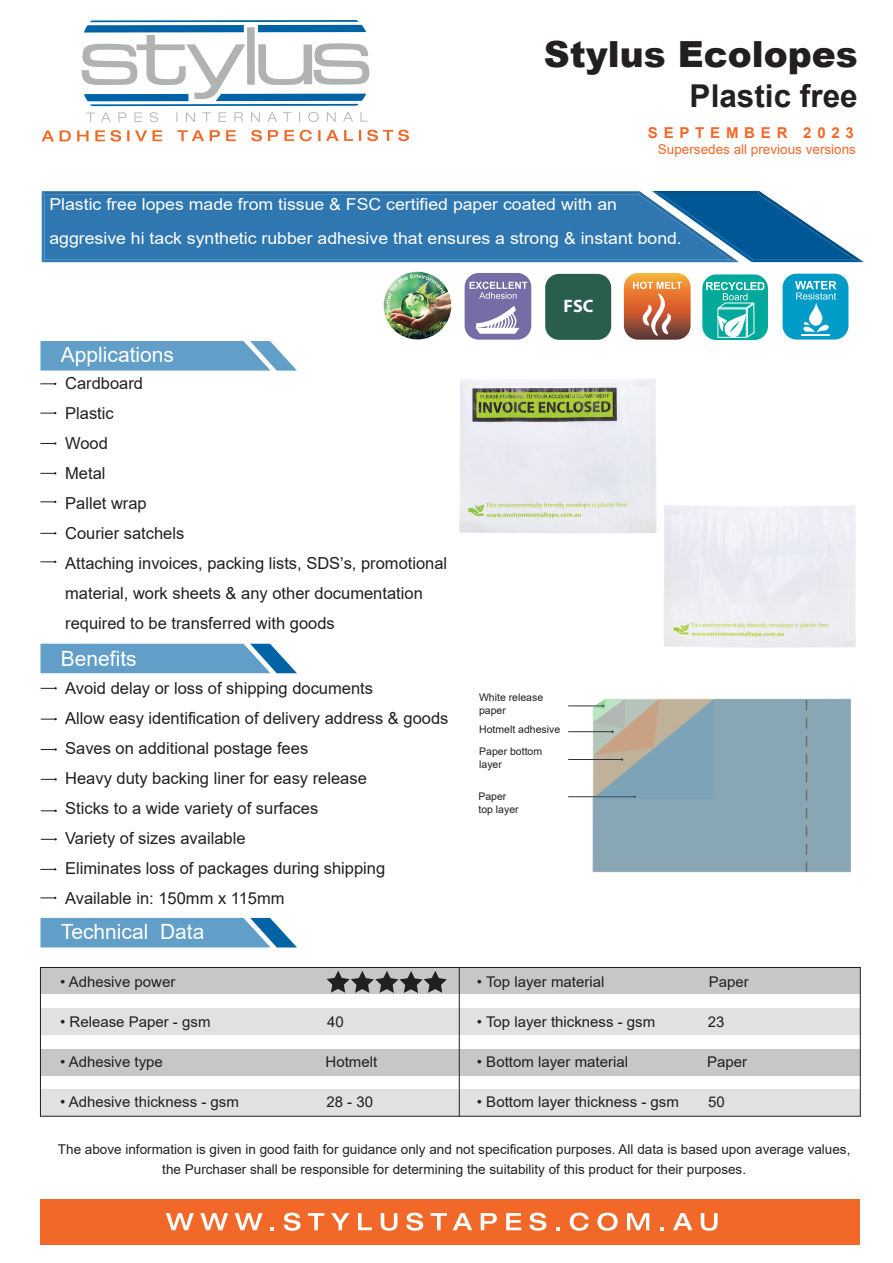
<style>
.page{position:relative;width:893px;height:1263px;background:#fff}
.page>*{position:absolute;margin:0;border:0;box-sizing:border-box;transform-origin:0 0}
.t1{font:900 36px "Arial";color:#231f20}
.t2{font:700 31.5px "Arial";color:#231f20}
.t3{font:21px "Arial";color:#fff}
.t4{font:700 18px "Myriad Pro";color:#fff}
.t5{font:16.5px/30px "Arial";color:#231f20}
.t6{font:16.5px/33.6px "Arial";color:#fff;scale:1.07 1}
.t7{font:700 15px "Arial";letter-spacing:.385em;color:#f26829}
.t8{font:14.85px "Arial";color:#231f20}
.t9{font:13.5px/19.5px "Arial";color:#231f20;text-align:center}
.t10{font:13.5px "Arial";color:#f26829}
.t11{font:10.5px/12.6px "Arial";color:#231f20}
</style>
<div class="page">
<svg style="left:41px;top:341px;width:256px;height:30px;background:#6fa6cd"></svg>
<svg style="left:41px;top:644px;width:256px;height:29px;background:#65a0c9"></svg>
<svg style="left:41px;top:918px;width:256px;height:29px;background:#65a0c9"></svg>
<div style="left:40px;top:967px;width:820px;height:27px;background:#c6c8c7"></div>
<div style="left:40px;top:1008px;width:820px;height:27px;background:#e0e1e0"></div>
<div style="left:40px;top:1049px;width:820px;height:27px;background:#c6c8c7"></div>
<div style="left:40px;top:1089px;width:820px;height:27px;background:#e0e1e0"></div>
<hr style="left:459px;top:968px;width:1px;height:148px;background:#231f20">
<div style="left:40px;top:967px;width:821px;height:149px;border:1px solid #231f20"></div>
<svg style="left:327px;top:971px;width:120px;height:22px"></svg>
<div style="left:702px;top:274px;width:66px;height:66px;background:#00a99a;border-radius:14px"></div>
<svg style="left:706px;top:282px;width:58px;height:56px"></svg>
<hr style="left:569px;top:796px;width:66px;height:1px;background:#333435">
<hr style="left:569px;top:759px;width:53px;height:1px;background:#333435">
<hr style="left:569px;top:731px;width:44px;height:1px;background:#333435">
<hr style="left:569px;top:705px;width:34px;height:1px;background:#333435">
<svg style="left:592px;top:698px;width:259px;height:174px;background:#8fa7b2"></svg>
<div style="left:664px;top:505px;width:192px;height:143px;background:#ecedf2"></div>
<img style="left:459px;top:379px;width:198px;height:154px">
<div style="left:545px;top:274px;width:66px;height:66px;background:#295d4d;border-radius:14px"></div>
<svg style="left:82px;top:20px;width:287px;height:86px"></svg>
<svg style="left:86px;top:112px;width:282px;height:10px"></svg>
<svg style="left:42px;top:130px;width:367px;height:12px"></svg>
<svg style="left:42px;top:191px;width:822px;height:71px;background:#3a7eb3"></svg>
<svg style="left:41px;top:383px;width:15px;height:2px"></svg>
<svg style="left:41px;top:412px;width:15px;height:2px"></svg>
<svg style="left:41px;top:442px;width:15px;height:3px"></svg>
<svg style="left:41px;top:472px;width:15px;height:2px"></svg>
<svg style="left:41px;top:501px;width:15px;height:2px"></svg>
<svg style="left:41px;top:687px;width:16px;height:2px"></svg>
<svg style="left:41px;top:718px;width:16px;height:2px"></svg>
<svg style="left:41px;top:748px;width:16px;height:3px"></svg>
<svg style="left:41px;top:778px;width:16px;height:2px"></svg>
<svg style="left:41px;top:810px;width:16px;height:2px"></svg>
<svg style="left:41px;top:838px;width:16px;height:2px"></svg>
<svg style="left:41px;top:532px;width:15px;height:2px"></svg>
<svg style="left:41px;top:561px;width:15px;height:2px"></svg>
<svg style="left:41px;top:868px;width:15px;height:2px"></svg>
<img style="left:384px;top:272px;width:67px;height:67px;border-radius:34px">
<img style="left:386px;top:274px;width:59px;height:39px">
<svg style="left:41px;top:897px;width:15px;height:2px"></svg>
<div style="left:40px;top:1199px;width:819px;height:45px;background:#f26829"></div>
<svg style="left:166px;top:1213px;width:28px;height:17px"></svg>
<svg style="left:200px;top:1213px;width:28px;height:17px"></svg>
<svg style="left:235px;top:1213px;width:28px;height:17px"></svg>
<svg style="left:270px;top:1227px;width:4px;height:3px"></svg>
<svg style="left:284px;top:1212px;width:17px;height:19px"></svg>
<svg style="left:308px;top:1213px;width:16px;height:17px"></svg>
<svg style="left:331px;top:1213px;width:19px;height:17px"></svg>
<svg style="left:358px;top:1213px;width:14px;height:17px"></svg>
<svg style="left:381px;top:1213px;width:16px;height:18px"></svg>
<svg style="left:406px;top:1212px;width:17px;height:19px"></svg>
<svg style="left:431px;top:1213px;width:16px;height:17px"></svg>
<svg style="left:453px;top:1213px;width:19px;height:17px"></svg>
<svg style="left:481px;top:1213px;width:16px;height:17px"></svg>
<svg style="left:506px;top:1213px;width:15px;height:17px"></svg>
<svg style="left:529px;top:1212px;width:17px;height:19px"></svg>
<svg style="left:556px;top:1227px;width:4px;height:3px"></svg>
<svg style="left:570px;top:1212px;width:19px;height:19px"></svg>
<svg style="left:597px;top:1212px;width:21px;height:19px"></svg>
<svg style="left:627px;top:1213px;width:22px;height:17px"></svg>
<svg style="left:660px;top:1227px;width:4px;height:3px"></svg>
<svg style="left:673px;top:1213px;width:19px;height:17px"></svg>
<svg style="left:701px;top:1213px;width:16px;height:18px"></svg>
<svg style="left:624px;top:273px;width:67px;height:67px;background:#cd8053"></svg>
<div style="left:465px;top:273px;width:66px;height:67px;background:#766da7;border-radius:14px"></div>
<svg style="left:470px;top:282px;width:57px;height:17px"></svg>
<svg style="left:476px;top:306px;width:44px;height:28px"></svg>
<div style="left:783px;top:274px;width:65px;height:66px;background:#009bc6;border-radius:14px"></div>
<svg style="left:795px;top:281px;width:41px;height:55px"></svg>
<h1 class="t1" style="left:544px;top:28px;width:315px">Stylus Ecolopes</h1>
<h2 class="t2" style="left:690px;top:74px;width:170px">Plastic free</h2>
<p class="t7" style="left:648px;top:122px;width:207px">SEPTEMBER 2023</p>
<p class="t10" style="left:658px;top:140px;width:200px">Supersedes all previous versions</p>
<p class="t6" style="left:49px;top:188px;width:593px">Plastic free lopes made from tissue &amp; FSC certified paper coated with an aggresive hi tack synthetic rubber adhesive that ensures a strong &amp; instant bond.</p>
<p class="t3" style="left:61px;top:340px;width:115px">Applications</p>
<p class="t5" style="left:65px;top:368px;width:384px">Cardboard<br>Plastic<br>Wood<br>Metal<br>Pallet wrap<br>Courier satchels<br>Attaching invoices, packing lists, SDS’s, promotional material, work sheets &amp; any other documentation required to be transferred with goods</p>
<p class="t3" style="left:61px;top:644px;width:77px">Benefits</p>
<p class="t5" style="left:65px;top:673px;width:385px">Avoid delay or loss of shipping documents<br>Allow easy identification of delivery address &amp; goods Saves on additional postage fees<br>Heavy duty backing liner for easy release<br>Sticks to a wide variety of surfaces<br>Variety of sizes available<br>Eliminates loss of packages during shipping Available in: 150mm x 115mm</p>
<p class="t3" style="left:61px;top:917px;width:145px">Technical Data</p>
<p class="t4" style="left:564px;top:294px;width:31px">FSC</p>
<p class="t11" style="left:479px;top:691px;width:66px">White release paper</p>
<p class="t11" style="left:479px;top:719px;width:83px;line-height:21.8px">Hotmelt adhesive<br>Paper bottom</p>
<p class="t11" style="left:479px;top:757px;width:24px">layer</p>
<p class="t11" style="left:478px;top:790px;width:42px">Paper top layer</p>
<p class="t8" style="left:60px;top:971px;width:117px">• Adhesive power</p>
<p class="t8" style="left:477px;top:971px;width:129px">• Top layer material</p>
<p class="t8" style="left:709px;top:971px;width:42px">Paper</p>
<p class="t8" style="left:60px;top:1011px;width:152px">• Release Paper - gsm</p>
<p class="t8" style="left:327px;top:1011px;width:18px">40</p>
<p class="t8" style="left:477px;top:1011px;width:180px">• Top layer thickness - gsm</p>
<p class="t8" style="left:708px;top:1011px;width:18px">23</p>
<p class="t8" style="left:60px;top:1051px;width:104px">• Adhesive type</p>
<p class="t8" style="left:326px;top:1051px;width:53px">Hotmelt</p>
<p class="t8" style="left:477px;top:1051px;width:153px">• Bottom layer material</p>
<p class="t8" style="left:707px;top:1051px;width:42px">Paper</p>
<p class="t8" style="left:60px;top:1091px;width:180px">• Adhesive thickness - gsm</p>
<p class="t8" style="left:326px;top:1091px;width:48px">28 - 30</p>
<p class="t8" style="left:477px;top:1091px;width:203px">• Bottom layer thickness - gsm</p>
<p class="t8" style="left:708px;top:1091px;width:18px">50</p>
<p class="t9" style="left:58px;top:1139px;width:794px">The above information is given in good faith for guidance only and not specification purposes. All data is based upon average values, the Purchaser shall be responsible for determining the suitability of this product for their purposes.</p>
</div>
